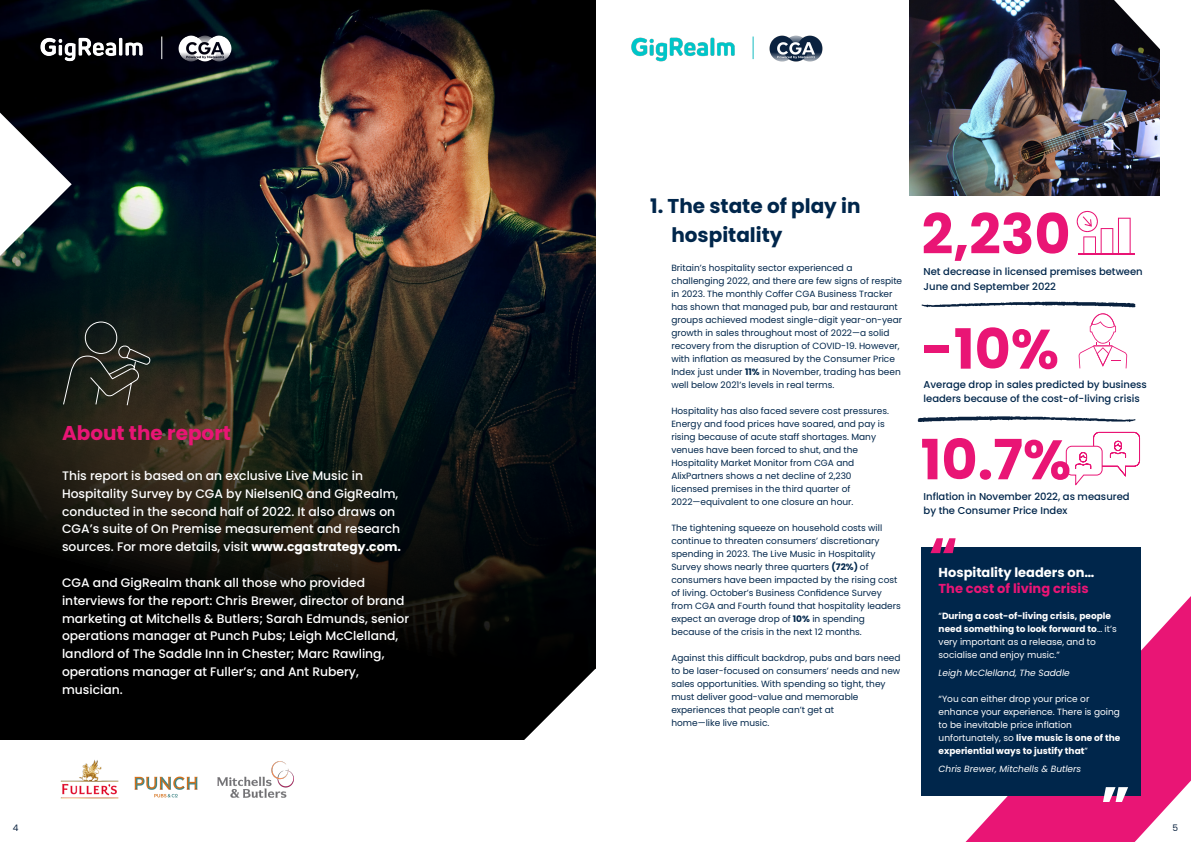
<style>
.page{position:relative;width:1191px;height:842px;background:#fff}
.page>*{position:absolute;margin:0;border:0;box-sizing:border-box;transform-origin:0 0}
.t1{font:700 55.4px "Poppins";color:#e91575}
.t2{font:700 20px/29px "Poppins";color:#00264b}
.t3{font:700 20px "Poppins";color:#e91575}
.t4{font:700 13px "Poppins";color:#fff}
.t5{font:700 13px "Poppins";color:#e91575}
.t6{font:500 12.3px/17.8px "Poppins";color:#fff}
.t7{font:500 10px/14.3px "Poppins";color:#00264b}
.t8{font:9px/13px "Poppins";color:#00264b}
.t9{font:9px/13px "Poppins";color:#fff}
.t10{font:700 9px/13px "Poppins";color:#fff}
.t11{font:italic 9px "Poppins";color:#fff}
.t12{font:9px "Poppins";color:#09213e}
.s1{font-weight:700}
.s2{font-weight:400}
</style>
<div class="page">
<img style="left:631px;top:37px;width:104px;height:25px">
<img style="left:769px;top:35px;width:54px;height:27px">
<svg style="left:752px;top:37px;width:1px;height:22px"></svg>
<svg style="left:965px;top:596px;width:226px;height:246px;fill:#e91575"></svg>
<img style="left:0;top:0;width:595px;height:42px">
<img style="left:0;top:42px;width:595px;height:698px">
<div style="left:921px;top:547px;width:220px;height:248px;background:#00264b"></div>
<svg style="left:930px;top:538px;width:25px;height:15px"></svg>
<svg style="left:1103px;top:764px;width:88px;height:78px"></svg>
<svg style="left:1065px;top:431px;width:75px;height:55px"></svg>
<hr style="left:1078px;top:253px;width:56px;height:1px;background:#e91575">
<img style="left:909px;top:0;width:250px;height:195px">
<svg style="left:1114px;top:0;width:46px;height:82px"></svg>
<svg style="left:921px;top:301px;width:214px;height:67px"></svg>
<svg style="left:917px;top:416px;width:218px;height:6px"></svg>
<svg style="left:62px;top:321px;width:89px;height:85px;background:#282c25"></svg>
<svg style="left:485px;top:669px;width:110px;height:71px"></svg>
<img style="left:28px;top:33px;width:126px;height:30px">
<img style="left:170px;top:29px;width:70px;height:38px">
<svg style="left:161px;top:37px;width:1px;height:22px"></svg>
<svg style="left:0;top:113px;width:72px;height:143px"></svg>
<svg style="left:1076px;top:210px;width:54px;height:43px"></svg>
<img style="left:60px;top:760px;width:59px;height:38px">
<img style="left:134px;top:776px;width:64px;height:22px">
<img style="left:218px;top:761px;width:76px;height:36px">
<p class="t3" style="left:62px;top:421px;width:170px">About the report</p>
<p class="t6" style="left:62px;top:467px;width:302px">This report is based on an exclusive Live Music in</p>
<p class="t6" style="left:62px;top:485px;width:340px">Hospitality Survey by CGA by NielsenIQ and GigRealm, conducted in the second half of 2022. It also draws on CGA’s suite of On Premise measurement and research sources. For more details, visit <span class="s1">www.cgastrategy.com.</span></p>
<p class="t6" style="left:62px;top:574px;width:305px">CGA and GigRealm thank all those who provided</p>
<p class="t6" style="left:62px;top:591px;width:348px">interviews for the report: Chris Brewer, director of brand marketing at Mitchells &amp; Butlers; Sarah Edmunds, senior operations manager at Punch Pubs; Leigh McClelland, landlord of The Saddle Inn in Chester; Marc Rawling,</p>
<p class="t6" style="left:62px;top:663px;width:298px">operations manager at Fuller’s; and Ant Rubery,</p>
<p class="t6" style="left:62px;top:681px;width:62px">musician.</p>
<p class="t2" style="left:671px;top:192px;width:191px;text-indent:-21px">1. The state of play in hospitality</p>
<p class="t8" style="left:671px;top:262px;width:183px">Britain’s hospitality sector experienced a</p>
<p class="t8" style="left:671px;top:275px;width:232px">challenging 2022, and there are few signs of respite in 2023. The monthly Coffer CGA Business Tracker has shown that managed pub, bar and restaurant groups achieved modest single-digit year-on-year growth in sales throughout most of 2022—a solid recovery from the disruption of COVID-19. However, with inflation as measured by the Consumer Price Index just under <span class="s1">11%</span> in November, trading has been well below 2021’s levels in real terms.</p>
<p class="t8" style="left:671px;top:405px;width:219px">Hospitality has also faced severe cost pressures.<br>Energy and food prices have soared, and pay is rising because of acute staff shortages. Many</p>
<p class="t8" style="left:671px;top:444px;width:188px">venues have been forced to shut, and the</p>
<p class="t8" style="left:671px;top:457px;width:184px">Hospitality Market Monitor from CGA and</p>
<p class="t8" style="left:671px;top:470px;width:182px">AlixPartners shows a net decline of 2,230</p>
<p class="t8" style="left:671px;top:483px;width:180px">licensed premises in the third quarter of</p>
<p class="t8" style="left:671px;top:496px;width:184px">2022—equivalent to one closure an hour.</p>
<p class="t8" style="left:671px;top:522px;width:212px">The tightening squeeze on household costs will continue to threaten consumers’ discretionary spending in 2023. The Live Music in Hospitality</p>
<p class="t8" style="left:671px;top:561px;width:199px">Survey shows nearly three quarters <span class="s1">(72%)</span> of</p>
<p class="t8" style="left:671px;top:574px;width:231px">consumers have been impacted by the rising cost of living. October’s Business Confidence Survey from CGA and Fourth found that hospitality leaders expect an average drop of <span class="s1">10%</span> in spending</p>
<p class="t8" style="left:671px;top:626px;width:192px">because of the crisis in the next 12 months.</p>
<p class="t8" style="left:671px;top:652px;width:231px">Against this difficult backdrop, pubs and bars need to be laser-focused on consumers’ needs and new sales opportunities. With spending so tight, they must deliver good-value and memorable</p>
<p class="t8" style="left:671px;top:704px;width:164px">experiences that people can’t get at</p>
<p class="t8" style="left:671px;top:717px;width:100px">home—like live music.</p>
<p class="t1" style="left:921px;top:202px;width:150px">2,230</p>
<p class="t7" style="left:923px;top:265px;width:221px">Net decrease in licensed premises between<br>June and September 2022</p>
<p class="t1" style="left:921px;top:317px;width:139px">-10%</p>
<p class="t7" style="left:923px;top:377px;width:225px">Average drop in sales predicted by business</p>
<p class="t7" style="left:923px;top:392px;width:218px">leaders because of the cost-of-living crisis</p>
<p class="t1" style="left:920px;top:428px;width:152px">10.7%</p>
<p class="t7" style="left:923px;top:489px;width:207px">Inflation in November 2022, as measured by the Consumer Price Index</p>
<p class="t4" style="left:938px;top:565px;width:157px">Hospitality leaders on…</p>
<p class="t5" style="left:938px;top:581px;width:151px">The cost of living crisis</p>
<p class="t10" style="left:938px;top:609px;width:174px"><span class="s2">“</span>During a cost-of-living crisis, people</p>
<p class="t9" style="left:938px;top:622px;width:180px"><span class="s1">need something to look forward to</span>… it’s very important as a release, and to</p>
<p class="t9" style="left:938px;top:648px;width:123px">socialise and enjoy music.”</p>
<p class="t11" style="left:938px;top:668px;width:133px">Leigh McClelland, The Saddle</p>
<p class="t9" style="left:938px;top:692px;width:152px">“You can either drop your price or</p>
<p class="t9" style="left:938px;top:705px;width:183px">enhance your experience. There is going</p>
<p class="t9" style="left:938px;top:718px;width:135px">to be inevitable price inflation</p>
<p class="t10" style="left:938px;top:731px;width:183px"><span class="s2">unfortunately, so</span> live music is one of the experiential ways to justify that<span class="s2">”</span></p>
<p class="t11" style="left:938px;top:764px;width:144px">Chris Brewer, Mitchells &amp; Butlers</p>
<p class="t12" style="left:13px;top:822px;width:7px">4</p>
<p class="t12" style="left:1172px;top:822px;width:7px">5</p>
</div>
